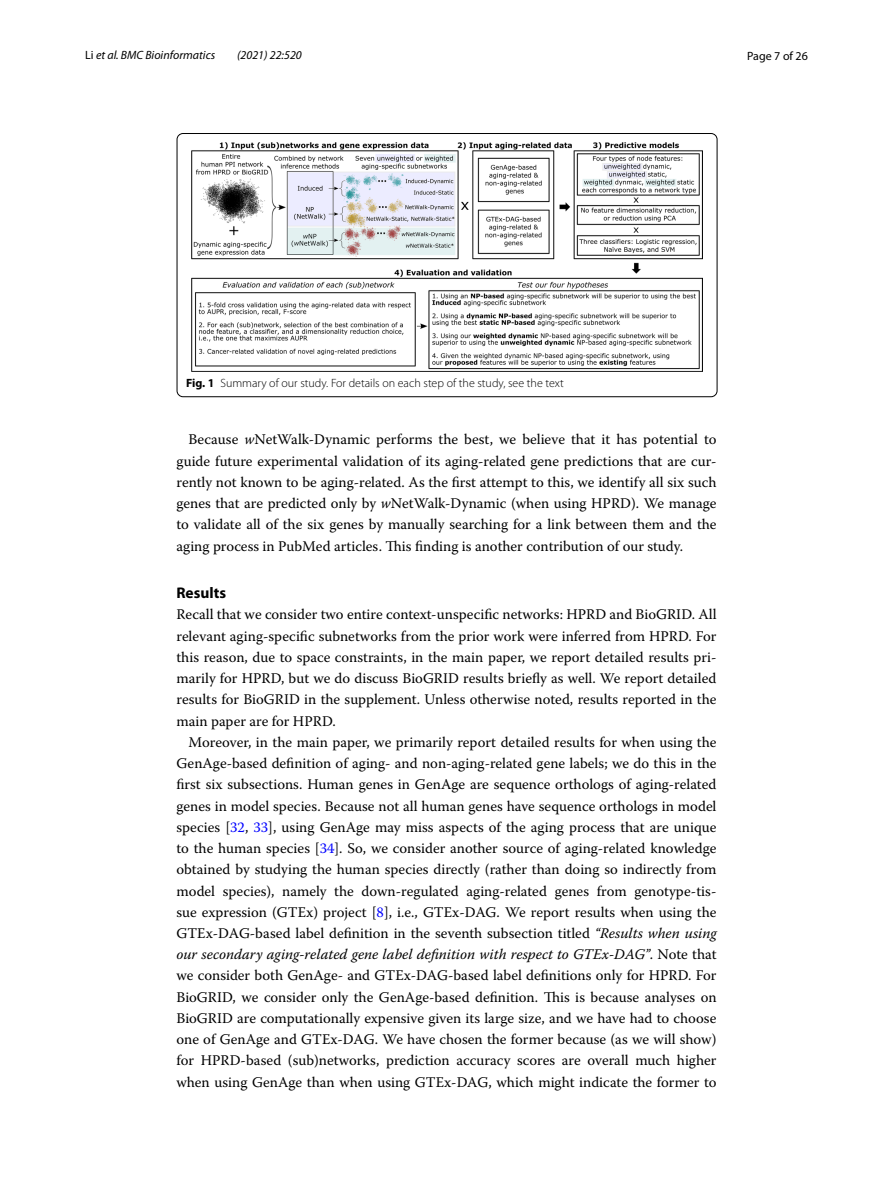
<style>
.page{position:relative;width:893px;height:1187px;background:#fff}
.page>*{position:absolute;margin:0;border:0;box-sizing:border-box;transform-origin:0 0}
.t1{font:700 15.45px "Myriad Pro";color:#000}
.t2{font:14.7px/21.3px "Warnock Pro";color:#000;text-align:justify}
.t3{font:300 12px "Myriad Pro";color:#000}
.t4{font:italic 12px "Myriad Pro";color:#000}
.t5{font:12px "Myriad Pro";color:#000}
.s1{font-style:normal}
.s2{font-weight:700}
.s3{font-style:italic}
.s4{color:#00f}
</style>
<div class="page">
<img style="left:192px;top:142px;width:510px;height:229px">
<div style="left:177px;top:133px;width:540px;height:264px;border:1px solid #000;border-radius:6px"></div>
<p class="t4" style="left:85px;top:48px;width:132px"><span class="s1">Li</span> et al. BMC Bioinformatics</p>
<p class="t4" style="left:237px;top:48px;width:66px">(2021) 22:520</p>
<p class="t5" style="left:747px;top:48px;width:62px">Page 7 of 26</p>
<p class="t3" style="left:186px;top:376px;width:379px"><span class="s2">Fig. 1</span> Summary of our study. For details on each step of the study, see the text</p>
<p class="t2" style="left:176px;top:428px;width:542px;text-indent:12px">Because <span class="s3">w</span>NetWalk-Dynamic performs the best, we believe that it has potential to guide future experimental validation of its aging-related gene predictions that are cur&shy;rently not known to be aging-related. As the first attempt to this, we identify all six such genes that are predicted only by <span class="s3">w</span>NetWalk-Dynamic (when using HPRD). We manage to validate all of the six genes by manually searching for a link between them and the aging process in PubMed articles. This finding is another contribution of our study.</p>
<p class="t1" style="left:176px;top:583px;width:51px">Results</p>
<p class="t2" style="left:176px;top:603px;width:542px">Recall that we consider two entire context-unspecific networks: HPRD and BioGRID. All relevant aging-specific subnetworks from the prior work were inferred from HPRD. For this reason, due to space constraints, in the main paper, we report detailed results pri&shy;marily for HPRD, but we do discuss BioGRID results briefly as well. We report detailed results for BioGRID in the supplement. Unless otherwise noted, results reported in the main paper are for HPRD.</p>
<p class="t2" style="left:176px;top:731px;width:542px;text-indent:12px">Moreover, in the main paper, we primarily report detailed results for when using the GenAge-based definition of aging- and non-aging-related gene labels; we do this in the first six subsections. Human genes in GenAge are sequence orthologs of aging-related genes in model species. Because not all human genes have sequence orthologs in model species [<span class="s4">32</span>, <span class="s4">33</span>], using GenAge may miss aspects of the aging process that are unique to the human species [<span class="s4">34</span>]. So, we consider another source of aging-related knowledge obtained by studying the human species directly (rather than doing so indirectly from model species), namely the down-regulated aging-related genes from genotype-tis&shy;sue expression (GTEx) project [<span class="s4">8</span>], i.e., GTEx-DAG. We report results when using the GTEx-DAG-based label definition in the seventh subsection titled <span class="s3">“Results when using our secondary aging-related gene label definition with respect to GTEx-DAG”</span>. Note that we consider both GenAge- and GTEx-DAG-based label definitions only for HPRD. For BioGRID, we consider only the GenAge-based definition. This is because analyses on BioGRID are computationally expensive given its large size, and we have had to choose one of GenAge and GTEx-DAG. We have chosen the former because (as we will show) for HPRD-based (sub)networks, prediction accuracy scores are overall much higher when using GenAge than when using GTEx-DAG, which might indicate the former to</p>
</div>
